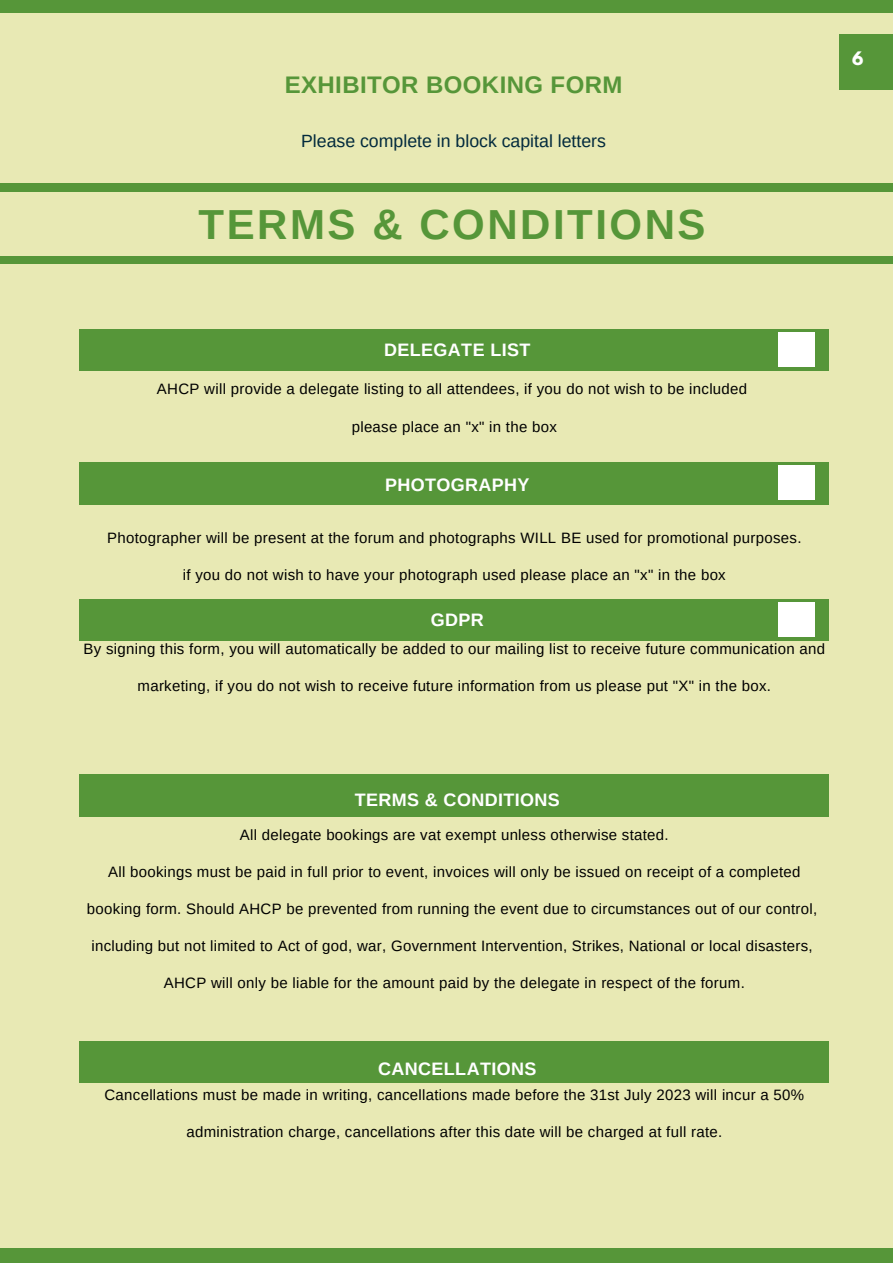
<style>
.page{position:relative;width:893px;height:1264px;background:#fff}
.page>*{position:absolute;margin:0;border:0;box-sizing:border-box;transform-origin:0 0}
.t1{font:700 42px "Arimo";letter-spacing:.06em;color:#569639}
.t2{font:700 24px "Arimo";letter-spacing:.02em;color:#569639}
.t3{font:700 18px "Arimo";letter-spacing:.02em;color:#fff}
.t4{font:17.7px "Arimo";color:#022a3d}
.t5{font:700 16.5px "League Spartan";color:#fff}
.t6{font:15px "Arimo";letter-spacing:.02em;color:#000}
</style>
<div class="page">
<div style="left:0;top:0;width:892px;height:1262px;background:#e8e9b4"></div>
<div style="left:80px;top:329px;width:749px;height:42px;background:#569639"></div>
<div style="left:0;top:183px;width:892px;height:8px;background:#569639"></div>
<div style="left:0;top:256px;width:892px;height:8px;background:#569639"></div>
<div style="left:80px;top:463px;width:749px;height:41px;background:#569639"></div>
<div style="left:80px;top:774px;width:749px;height:42px;background:#569639"></div>
<div style="left:80px;top:599px;width:749px;height:41px;background:#569639"></div>
<div style="left:778px;top:333px;width:36px;height:34px;background:#fff"></div>
<div style="left:778px;top:465px;width:36px;height:34px;background:#fff"></div>
<div style="left:778px;top:602px;width:36px;height:34px;background:#fff"></div>
<div style="left:80px;top:1040px;width:749px;height:42px;background:#569639"></div>
<div style="left:0;top:1248px;width:892px;height:14px;background:#569639"></div>
<div style="left:0;top:0;width:892px;height:12px;background:#569639"></div>
<div style="left:838px;top:34px;width:54px;height:55px;background:#569639"></div>
<p class="t2" style="left:285px;top:71px;width:339px">EXHIBITOR BOOKING FORM</p>
<p class="t4" style="left:301px;top:131px;width:306px">Please complete in block capital letters</p>
<p class="t1" style="left:198px;top:201px;width:508px">TERMS &amp; CONDITIONS</p>
<p class="t5" style="left:852px;top:51px;width:13px">6</p>
<p class="t3" style="left:384px;top:339px;width:148px">DELEGATE LIST</p>
<p class="t6" style="left:157px;top:381px;width:591px">AHCP will provide a delegate listing to all attendees, if you do not wish to be included</p>
<p class="t6" style="left:352px;top:418px;width:207px">please place an "x" in the box</p>
<p class="t3" style="left:385px;top:474px;width:146px">PHOTOGRAPHY</p>
<p class="t6" style="left:107px;top:529px;width:695px">Photographer will be present at the forum and photographs WILL BE used for promotional purposes.</p>
<p class="t6" style="left:183px;top:566px;width:544px">if you do not wish to have your photograph used please place an "x" in the box</p>
<p class="t3" style="left:431px;top:609px;width:55px">GDPR</p>
<p class="t6" style="left:84px;top:640px;width:743px">By signing this form, you will automatically be added to our mailing list to receive future communication and</p>
<p class="t6" style="left:138px;top:677px;width:635px">marketing, if you do not wish to receive future information from us please put "X" in the box.</p>
<p class="t3" style="left:355px;top:789px;width:206px">TERMS &amp; CONDITIONS</p>
<p class="t6" style="left:240px;top:826px;width:430px">All delegate bookings are vat exempt unless otherwise stated.</p>
<p class="t6" style="left:108px;top:863px;width:694px">All bookings must be paid in full prior to event, invoices will only be issued on receipt of a completed</p>
<p class="t6" style="left:87px;top:900px;width:731px">booking form. Should AHCP be prevented from running the event due to circumstances out of our control,</p>
<p class="t6" style="left:91px;top:937px;width:722px">including but not limited to Act of god, war, Government Intervention, Strikes, National or local disasters,</p>
<p class="t6" style="left:164px;top:974px;width:582px">AHCP will only be liable for the amount paid by the delegate in respect of the forum.</p>
<p class="t3" style="left:378px;top:1059px;width:160px">CANCELLATIONS</p>
<p class="t6" style="left:104px;top:1085px;width:701px">Cancellations must be made in writing, cancellations made before the 31st July 2023 will incur a 50%</p>
<p class="t6" style="left:186px;top:1123px;width:537px">administration charge, cancellations after this date will be charged at full rate.</p>
</div>
